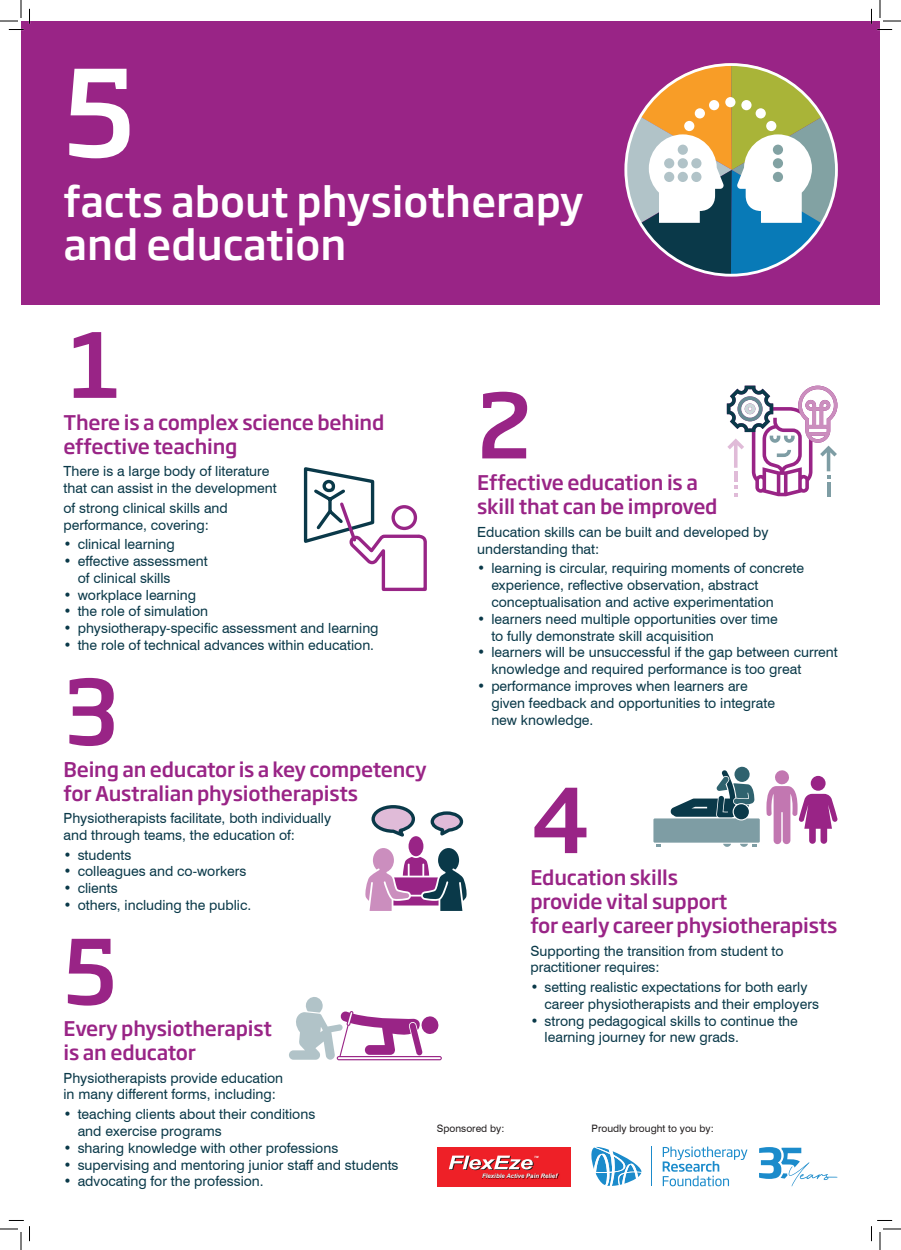
<style>
.page{position:relative;width:901px;height:1250px;background:#fff}
.page>*{position:absolute;margin:0;border:0;box-sizing:border-box;transform-origin:0 0}
.t1{font:500 118px "Soho Gothic Std";color:#fff}
.t2{font:500 88px "Soho Gothic Std";color:#992486}
.t3{font:500 41px/43.2px "Soho Gothic Std";color:#fff}
.t4{font:500 20px/24px "Soho Gothic Std";letter-spacing:-.01em;color:#992486}
.t5{font:14px/16.8px "Swiss 721 BT";color:#0a3949}
.t6{font:10.2px "Swiss 721 BT";color:#231f20}
.t7{font:italic 700 6.1px "Arial";color:#fff}
.t8{font:italic 700 2.9px "Arial";color:#fff}
</style>
<div class="page">
<div style="left:21px;top:21px;width:859px;height:283px;background:#992486"></div>
<svg style="left:591px;top:1146px;width:50px;height:40px"></svg>
<hr style="left:651px;top:1146px;width:1px;height:40px;background:#1b8bcb">
<svg style="left:663px;top:1146px;width:84px;height:40px"></svg>
<svg style="left:759px;top:1147px;width:78px;height:39px"></svg>
<div style="left:437px;top:1147px;width:134px;height:39px;background:#ee2027"></div>
<svg style="left:450px;top:1162px;width:84px;height:8px"></svg>
<img style="left:449px;top:1155px;width:84px;height:14px">
<img style="left:482px;top:1173px;width:78px;height:6px">
<svg style="left:624px;top:64px;width:214px;height:212px"></svg>
<svg style="left:303px;top:467px;width:124px;height:125px"></svg>
<div style="left:409px;top:836px;width:14px;height:20px;background:#992486;border-radius:50%"></div>
<svg style="left:365px;top:848px;width:102px;height:63px"></svg>
<svg style="left:371px;top:805px;width:93px;height:36px"></svg>
<svg style="left:653px;top:766px;width:107px;height:81px"></svg>
<div style="left:734px;top:804px;width:15px;height:15px;background:#0a3949;border-radius:50%"></div>
<svg style="left:766px;top:770px;width:72px;height:74px"></svg>
<svg style="left:289px;top:997px;width:153px;height:63px"></svg>
<svg style="left:727px;top:386px;width:110px;height:110px"></svg>
<svg style="left:0;top:0;width:30px;height:30px"></svg>
<svg style="left:0;top:1220px;width:30px;height:30px"></svg>
<svg style="left:871px;top:0;width:30px;height:30px"></svg>
<svg style="left:871px;top:1220px;width:30px;height:30px"></svg>
<h1 class="t1" style="left:64px;top:37px;width:74px">5</h1>
<h3 class="t3" style="left:64px;top:180px;width:522px">facts about physiotherapy and education</h3>
<h2 class="t2" style="left:64px;top:309px;width:62px">1</h2>
<h3 class="t4" style="left:64px;top:410px;width:322px">There is a complex science behind effective teaching</h3>
<p class="t5" style="left:64px;top:463px;width:215px">There is a large body of literature that can assist in the development</p>
<p class="t5" style="left:64px;top:499px;width:166px">of strong clinical skills and performance, covering:</p>
<p class="t5" style="left:64px;top:536px;width:113px">• clinical learning</p>
<p class="t5" style="left:78px;top:552px;width:131px;text-indent:-14px">• effective assessment of clinical skills</p>
<p class="t5" style="left:64px;top:586px;width:134px">• workplace learning</p>
<p class="t5" style="left:64px;top:603px;width:146px">• the role of simulation</p>
<p class="t5" style="left:64px;top:620px;width:317px">• physiotherapy-specific assessment and learning</p>
<p class="t5" style="left:64px;top:636px;width:312px">• the role of technical advances within education.</p>
<h2 class="t2" style="left:64px;top:655px;width:56px">3</h2>
<h3 class="t4" style="left:64px;top:757px;width:365px">Being an educator is a key competency for Australian physiotherapists</h3>
<p class="t5" style="left:64px;top:809px;width:269px">Physiotherapists facilitate, both individually and through teams, the education of:</p>
<p class="t5" style="left:64px;top:846px;width:69px">• students</p>
<p class="t5" style="left:64px;top:863px;width:185px">• colleagues and co-workers</p>
<p class="t5" style="left:64px;top:879px;width:56px">• clients</p>
<p class="t5" style="left:64px;top:896px;width:189px">• others, including the public.</p>
<h2 class="t2" style="left:64px;top:915px;width:55px">5</h2>
<h3 class="t4" style="left:64px;top:1017px;width:210px">Every physiotherapist is an educator</h3>
<p class="t5" style="left:64px;top:1069px;width:221px">Physiotherapists provide education in many different forms, including:</p>
<p class="t5" style="left:78px;top:1105px;width:239px;text-indent:-14px">• teaching clients about their conditions and exercise programs</p>
<p class="t5" style="left:64px;top:1139px;width:276px">• sharing knowledge with other professions</p>
<p class="t5" style="left:64px;top:1156px;width:337px">• supervising and mentoring junior staff and students</p>
<p class="t5" style="left:64px;top:1172px;width:202px">• advocating for the profession.</p>
<h2 class="t2" style="left:477px;top:369px;width:56px">2</h2>
<h3 class="t4" style="left:477px;top:471px;width:242px">Effective education is a skill that can be improved</h3>
<p class="t5" style="left:477px;top:523px;width:293px">Education skills can be built and developed by understanding that:</p>
<p class="t5" style="left:491px;top:560px;width:314px;text-indent:-14px">• learning is circular, requiring moments of concrete experience, reflective observation, abstract conceptualisation and active experimentation</p>
<p class="t5" style="left:491px;top:610px;width:288px;text-indent:-14px">• learners need multiple opportunities over time to fully demonstrate skill acquisition</p>
<p class="t5" style="left:491px;top:644px;width:348px;text-indent:-14px">• learners will be unsuccessful if the gap between current knowledge and required performance is too great</p>
<p class="t5" style="left:491px;top:677px;width:285px;text-indent:-14px">• performance improves when learners are given feedback and opportunities to integrate</p>
<p class="t5" style="left:491px;top:711px;width:104px">new knowledge.</p>
<h2 class="t2" style="left:530px;top:764px;width:62px">4</h2>
<h3 class="t4" style="left:530px;top:866px;width:309px">Education skills<br>provide vital support<br>for early career physiotherapists</h3>
<p class="t5" style="left:530px;top:942px;width:255px">Supporting the transition from student to practitioner requires:</p>
<p class="t5" style="left:545px;top:978px;width:276px;text-indent:-14px">• setting realistic expectations for both early career physiotherapists and their employers</p>
<p class="t5" style="left:545px;top:1012px;width:255px;text-indent:-14px">• strong pedagogical skills to continue the learning journey for new grads.</p>
<p class="t6" style="left:437px;top:1121px;width:69px">Sponsored by:</p>
<p class="t6" style="left:592px;top:1121px;width:124px">Proudly brought to you by:</p>
<p class="t7" style="left:482px;top:1171px;width:77px">Flexible Active Pain Relief</p>
<p class="t8" style="left:534px;top:1155px;width:6px">TM</p>
</div>
